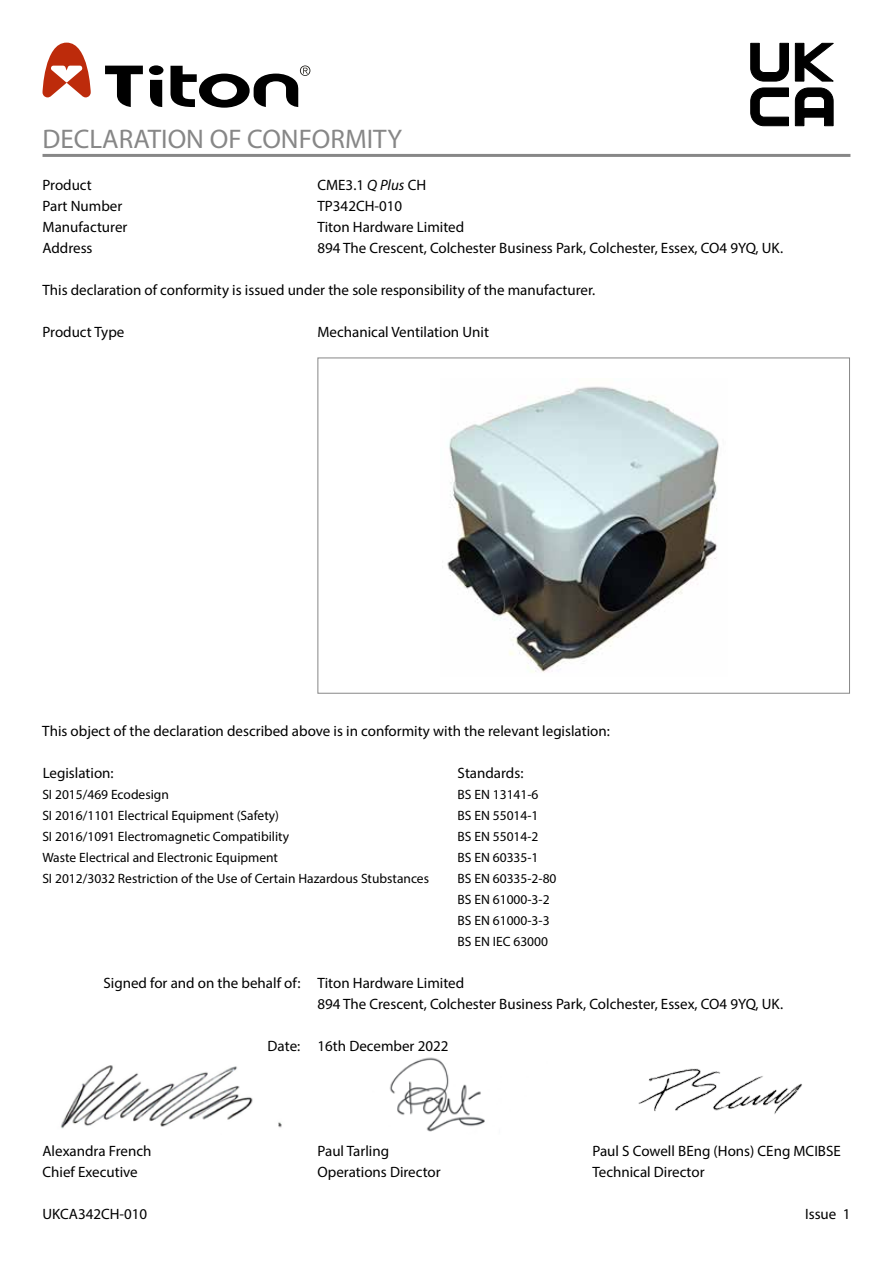
<style>
.page{position:relative;width:893px;height:1263px;background:#fff}
.page>*{position:absolute;margin:0;border:0;box-sizing:border-box;transform-origin:0 0}
.t1{font:27px "Myriad Pro";color:#878787}
.t2{font:15px/21px "Myriad Pro";color:#000}
.t3{font:13.5px/21px "Myriad Pro";color:#000}
.s1{font-style:italic}
</style>
<div class="page">
<img style="left:389px;top:1057px;width:96px;height:75px">
<img style="left:638px;top:1068px;width:164px;height:46px">
<img style="left:60px;top:1065px;width:222px;height:64px">
<img style="left:447px;top:386px;width:272px;height:287px">
<hr style="left:43px;top:154px;width:807px;height:3px;background:#878787">
<svg style="left:750px;top:43px;width:84px;height:84px"></svg>
<svg style="left:105px;top:66px;width:38px;height:41px"></svg>
<svg style="left:149px;top:65px;width:14px;height:42px"></svg>
<svg style="left:170px;top:66px;width:140px;height:42px"></svg>
<svg style="left:43px;top:43px;width:48px;height:54px"></svg>
<h1 class="t1" style="left:43px;top:122px;width:361px">DECLARATION OF CONFORMITY</h1>
<p class="t2" style="left:43px;top:174px;width:86px">Product<br>Part Number<br>Manufacturer<br>Address</p>
<p class="t2" style="left:43px;top:279px;width:554px">This declaration of conformity is issued under the sole responsibility of the manufacturer.</p>
<p class="t2" style="left:43px;top:321px;width:83px">Product Type</p>
<p class="t2" style="left:317px;top:174px;width:467px">CME3.1 <span class="s1">Q Plus</span> CH<br>TP342CH-010<br>Titon Hardware Limited<br>894 The Crescent, Colchester Business Park, Colchester, Essex, CO4 9YQ, UK.</p>
<p class="t2" style="left:317px;top:321px;width:173px">Mechanical Ventilation Unit</p>
<p class="t2" style="left:42px;top:720px;width:569px">This object of the declaration described above is in conformity with the relevant legislation:</p>
<p class="t2" style="left:43px;top:762px;width:72px">Legislation:</p>
<p class="t2" style="left:458px;top:762px;width:67px">Standards:</p>
<p class="t3" style="left:42px;top:783px;width:388px">SI 2015/469 Ecodesign<br>SI 2016/1101 Electrical Equipment (Safety)<br>SI 2016/1091 Electromagnetic Compatibility<br>Waste Electrical and Electronic Equipment<br>SI 2012/3032 Restriction of the Use of Certain Hazardous Stubstances</p>
<p class="t3" style="left:458px;top:783px;width:100px">BS EN 13141-6<br>BS EN 55014-1<br>BS EN 55014-2<br>BS EN 60335-1<br>BS EN 60335-2-80<br>BS EN 61000-3-2<br>BS EN 61000-3-3<br>BS EN IEC 63000</p>
<p class="t2" style="left:103px;top:972px;width:199px">Signed for and on the behalf of:</p>
<p class="t2" style="left:268px;top:1035px;width:34px">Date:</p>
<p class="t2" style="left:317px;top:972px;width:467px">Titon Hardware Limited<br>894 The Crescent, Colchester Business Park, Colchester, Essex, CO4 9YQ, UK.</p>
<p class="t2" style="left:317px;top:1035px;width:132px">16th December 2022</p>
<p class="t2" style="left:43px;top:1140px;width:110px">Alexandra French<br>Chief Executive</p>
<p class="t2" style="left:317px;top:1140px;width:125px">Paul Tarling<br>Operations Director</p>
<p class="t2" style="left:592px;top:1140px;width:250px">Paul S Cowell BEng (Hons) CEng MCIBSE<br>Technical Director</p>
<p class="t2" style="left:43px;top:1203px;width:106px">UKCA342CH-010</p>
<p class="t2" style="left:805px;top:1203px;width:47px">Issue 1</p>
</div>
